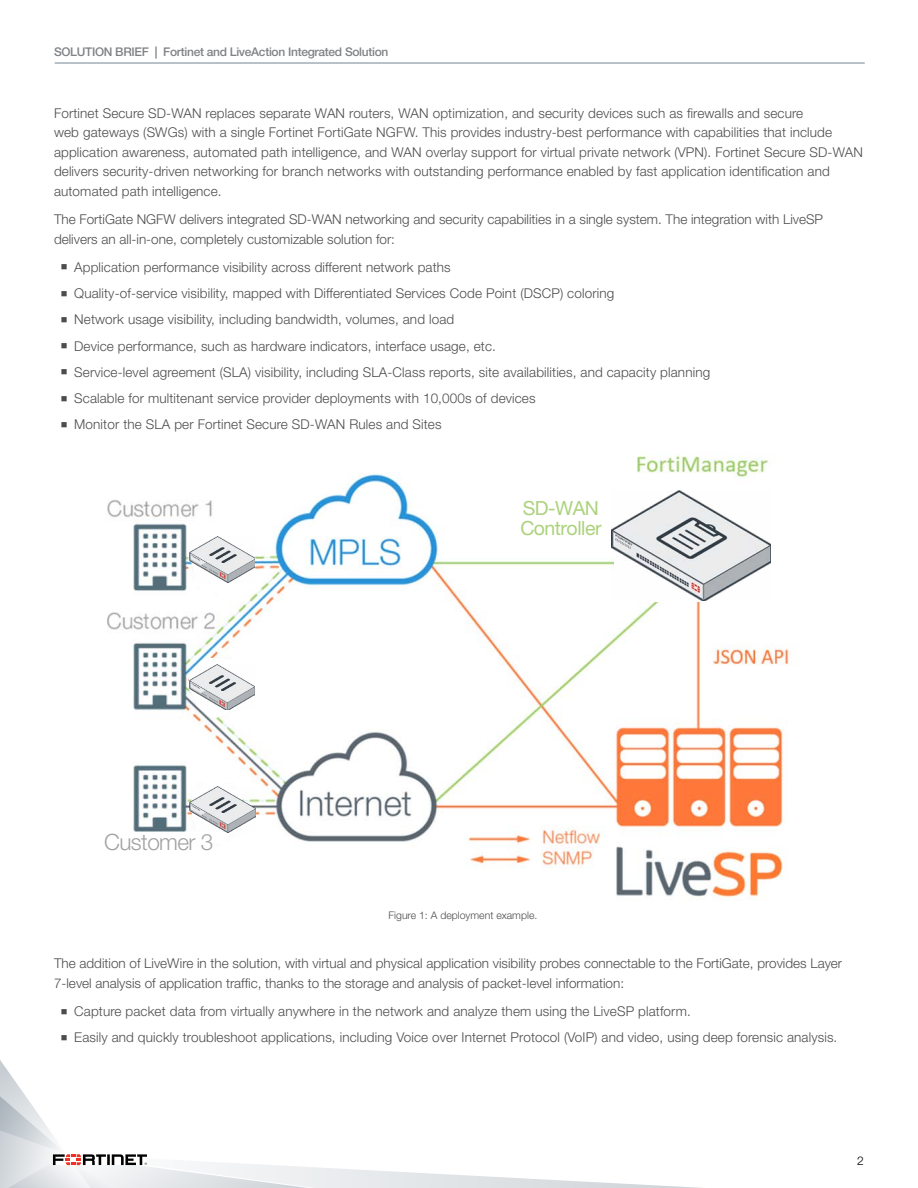
<style>
.page{position:relative;width:918px;height:1188px;background:#fff}
.page>*{position:absolute;margin:0;border:0;box-sizing:border-box;transform-origin:0 0}
.t1{font:300 22.5px "Helvetica Neue LT Pro";letter-spacing:-.025em;color:#a2a2a2}
.t2{font:19.5px/19.5px "Helvetica Neue LT Pro";letter-spacing:-.025em;color:#acd27d}
.t3{font:300 13.5px/19.5px "Helvetica Neue LT Pro";letter-spacing:.01em;color:#4d4d4f}
.t4{font:500 12px "Helvetica Neue LT Pro";letter-spacing:-.025em;color:#808285}
.t5{font:300 12px "Helvetica Neue LT Pro";color:#000}
.t6{font:300 10.5px "Helvetica Neue LT Pro";color:#4d4d4f}
.s1{font-weight:700}
</style>
<div class="page">
<hr style="left:55px;top:63px;width:810px;height:1px;background:#738592">
<svg style="left:0;top:1060px;width:701px;height:128px"></svg>
<img style="left:107px;top:455px;width:682px;height:443px">
<div style="left:614px;top:483px;width:166px;height:119px;background:#fff"></div>
<div style="left:512px;top:483px;width:165px;height:68px;background:#fff"></div>
<img style="left:611px;top:491px;width:160px;height:110px">
<svg style="left:190px;top:527px;width:58px;height:67px"></svg>
<img style="left:188px;top:536px;width:67px;height:46px">
<svg style="left:189px;top:658px;width:67px;height:60px"></svg>
<img style="left:188px;top:664px;width:67px;height:46px">
<svg style="left:191px;top:781px;width:52px;height:63px"></svg>
<img style="left:188px;top:786px;width:67px;height:46px">
<div style="left:103px;top:832px;width:111px;height:21px;background:#fff"></div>
<p class="t4" style="left:54px;top:44px;width:336px">SOLUTION BRIEF <span class="s1">|</span> Fortinet and LiveAction Integrated Solution</p>
<p class="t3" style="left:54px;top:103px;width:811px">Fortinet Secure SD-WAN replaces separate WAN routers, WAN optimization, and security devices such as firewalls and secure<br>web gateways (SWGs) with a single Fortinet FortiGate NGFW. This provides industry-best performance with capabilities that include application awareness, automated path intelligence, and WAN overlay support for virtual private network (VPN). Fortinet Secure SD-WAN delivers security-driven networking for branch networks with outstanding performance enabled by fast application identification and automated path intelligence.</p>
<p class="t3" style="left:54px;top:209px;width:771px">The FortiGate NGFW delivers integrated SD-WAN networking and security capabilities in a single system. The integration with LiveSP delivers an all-in-one, completely customizable solution for:</p>
<p class="t3" style="left:61px;top:257px;width:391px">■ Application performance visibility across different network paths</p>
<p class="t3" style="left:61px;top:283px;width:555px">■ Quality-of-service visibility, mapped with Differentiated Services Code Point (DSCP) coloring</p>
<p class="t3" style="left:61px;top:310px;width:395px">■ Network usage visibility, including bandwidth, volumes, and load</p>
<p class="t3" style="left:61px;top:336px;width:437px">■ Device performance, such as hardware indicators, interface usage, etc.</p>
<p class="t3" style="left:61px;top:362px;width:651px">■ Service-level agreement (SLA) visibility, including SLA-Class reports, site availabilities, and capacity planning</p>
<p class="t3" style="left:61px;top:388px;width:476px">■ Scalable for multitenant service provider deployments with 10,000s of devices</p>
<p class="t3" style="left:61px;top:415px;width:382px">■ Monitor the SLA per Fortinet Secure SD-WAN Rules and Sites</p>
<h1 class="t1" style="left:104px;top:828px;width:111px">Customer 3</h1>
<h2 class="t2" style="left:520px;top:498px;width:83px">SD-WAN<br>Controller</h2>
<p class="t6" style="left:389px;top:909px;width:150px">Figure 1: A deployment example.</p>
<p class="t3" style="left:54px;top:953px;width:790px">The addition of LiveWire in the solution, with virtual and physical application visibility probes connectable to the FortiGate, provides Layer<br>7-level analysis of application traffic, thanks to the storage and analysis of packet-level information:</p>
<p class="t3" style="left:61px;top:1001px;width:632px">■ Capture packet data from virtually anywhere in the network and analyze them using the LiveSP platform.</p>
<p class="t3" style="left:61px;top:1027px;width:778px">■ Easily and quickly troubleshoot applications, including Voice over Internet Protocol (VoIP) and video, using deep forensic analysis.</p>
<p class="t5" style="left:857px;top:1154px;width:8px">2</p>
</div>
